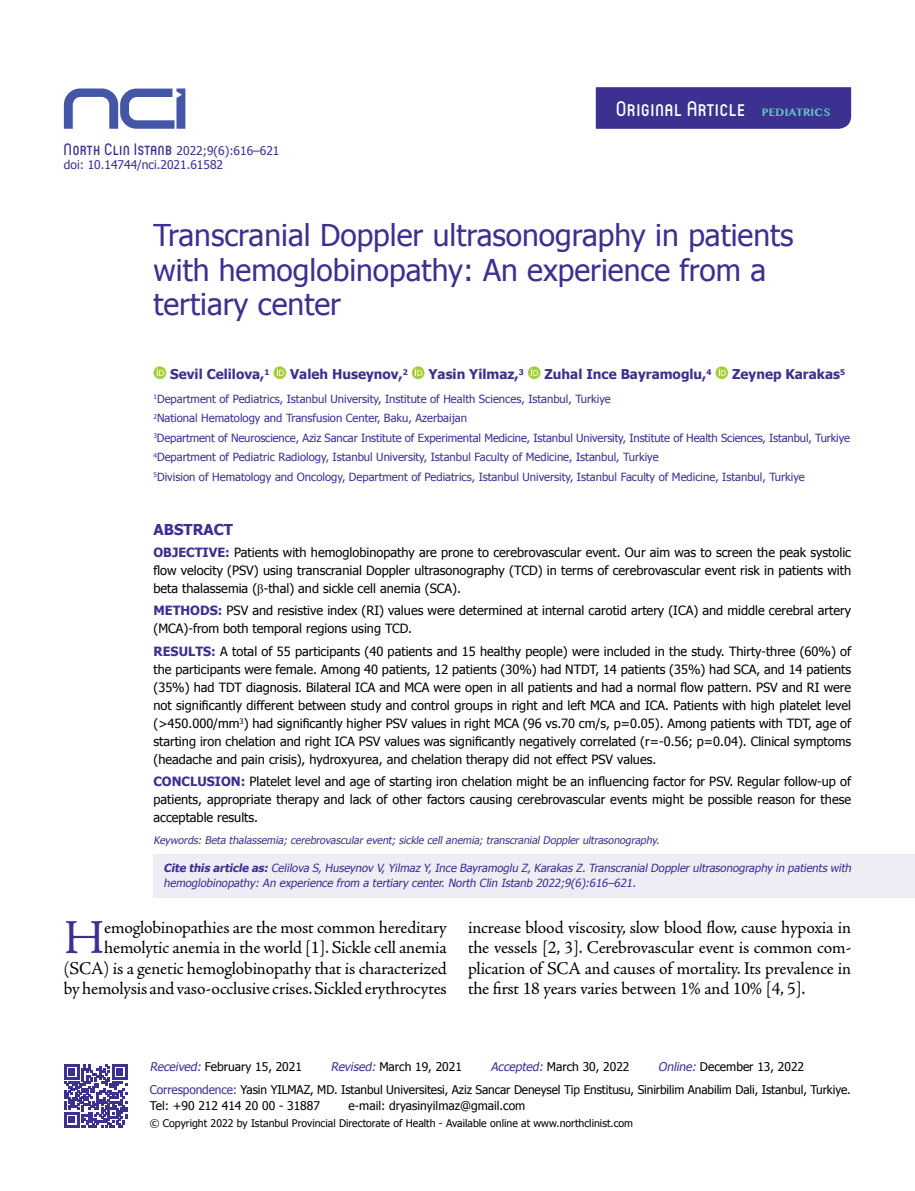
<style>
.page{position:relative;width:915px;height:1191px;background:#fff}
.page>*{position:absolute;margin:0;border:0;box-sizing:border-box;transform-origin:0 0}
.t1{font:48.9px "Adobe Jenson Pro";color:#3c3091}
.t2{font:30px/34.5px "Tahoma";color:#3c3091}
.t3{font:500 21px "Circula";letter-spacing:.055em;color:#fff}
.t4{font:18px/20.2px "Adobe Jenson Pro";letter-spacing:-.01em;color:#000;text-align:right}
.t5{font:700 15px "Tahoma";color:#3c3091}
.t6{font:700 13.5px "Tahoma";color:#3c3091}
.t7{font:12.75px/18px "Tahoma";color:#000;text-align:justify}
.t8{font:12px/23px "Tahoma";letter-spacing:-.01em;color:#000}
.t9{font:12px/14.4px "Tahoma";color:#3c3091}
.t10{font:11.25px/19.5px "Tahoma";color:#3c3091}
.t11{font:italic 11.25px/15px "Tahoma";color:#3c3091}
.t12{font:italic 10.5px "Tahoma";color:#3c3091}
.t13{font:10.5px "Tahoma";color:#000}
.s1{font-family:"Circula";font-weight:500;font-size:16.5px}
.s2{font-family:"Tamil MN";font-weight:700;font-size:11.25px;color:#62c6c1}
.s3{font-weight:700;color:#3c3091}
.s4{font-family:"Times New Roman"}
.s5{font-weight:700}
.s6{font-style:italic;color:#3c3091}
.s7{color:#3c3091}
</style>
<div class="page">
<svg style="left:153px;top:366px;width:13px;height:13px"></svg>
<svg style="left:157px;top:369px;width:7px;height:7px"></svg>
<svg style="left:273px;top:366px;width:13px;height:13px"></svg>
<svg style="left:277px;top:369px;width:7px;height:7px"></svg>
<svg style="left:411px;top:366px;width:13px;height:13px"></svg>
<svg style="left:415px;top:369px;width:7px;height:7px"></svg>
<svg style="left:527px;top:366px;width:13px;height:13px"></svg>
<svg style="left:531px;top:369px;width:7px;height:7px"></svg>
<svg style="left:715px;top:366px;width:13px;height:13px"></svg>
<svg style="left:718px;top:369px;width:7px;height:7px"></svg>
<svg style="left:64px;top:88px;width:121px;height:41px"></svg>
<div style="left:595px;top:87px;width:255px;height:42px;background:#3c3091"></div>
<svg style="left:64px;top:1064px;width:63px;height:63px"></svg>
<div style="left:153px;top:854px;width:761px;height:43px;background:#eeedf5"></div>
<p class="t9" style="left:64px;top:143px;width:217px"><span class="s1">North Clin Istanb</span> 2022;9(6):616–621 doi: 10.14744/nci.2021.61582</p>
<h3 class="t3" style="left:616px;top:96px;width:216px">Orıgınal Article <span class="s2">PEDIATRICS</span></h3>
<h2 class="t2" style="left:153px;top:217px;width:641px">Transcranial Doppler ultrasonography in patients with hemoglobinopathy: An experience from a tertiary center</h2>
<p class="t6" style="left:170px;top:365px;width:101px">Sevil Celilova,<sup>1</sup></p>
<p class="t6" style="left:290px;top:365px;width:119px">Valeh Huseynov,<sup>2</sup></p>
<p class="t6" style="left:428px;top:365px;width:97px">Yasin Yilmaz,<sup>3</sup></p>
<p class="t6" style="left:544px;top:365px;width:168px">Zuhal Ince Bayramoglu,<sup>4</sup></p>
<p class="t6" style="left:731px;top:365px;width:114px">Zeynep Karakas<sup>5</sup></p>
<p class="t10" style="left:153px;top:389px;width:697px"><sup>1</sup>Department of Pediatrics, Istanbul University, Institute of Health Sciences, Istanbul, Turkiye<br><sup>2</sup>National Hematology and Transfusion Center, Baku, Azerbaijan<br><sup>3</sup>Department of Neuroscience, Aziz Sancar Institute of Experimental Medicine, Istanbul University, Institute of Health Sciences, Istanbul, Turkiye <sup>4</sup>Department of Pediatric Radiology, Istanbul University, Istanbul Faculty of Medicine, Istanbul, Turkiye<br><sup>5</sup>Division of Hematology and Oncology, Department of Pediatrics, Istanbul University, Istanbul Faculty of Medicine, Istanbul, Turkiye</p>
<p class="t5" style="left:153px;top:519px;width:81px">ABSTRACT</p>
<p class="t7" style="left:153px;top:543px;width:699px"><span class="s3">OBJECTIVE:</span> Patients with hemoglobinopathy are prone to cerebrovascular event. Our aim was to screen the peak systolic flow velocity (PSV) using transcranial Doppler ultrasonography (TCD) in terms of cerebrovascular event risk in patients with beta thalassemia (<span class="s4">β</span>-thal) and sickle cell anemia (SCA).</p>
<p class="t7" style="left:153px;top:601px;width:699px"><span class="s3">METHODS:</span> PSV and resistive index (RI) values were determined at internal carotid artery (ICA) and middle cerebral artery (MCA)-from both temporal regions using TCD.</p>
<p class="t7" style="left:153px;top:641px;width:699px"><span class="s3">RESULTS:</span> A total of 55 participants (40 patients and 15 healthy people) were included in the study. Thirty-three (60%) of the participants were female. Among 40 patients, 12 patients (30%) had NTDT, 14 patients (35%) had SCA, and 14 patients (35%) had TDT diagnosis. Bilateral ICA and MCA were open in all patients and had a normal flow pattern. PSV and RI were not significantly different between study and control groups in right and left MCA and ICA. Patients with high platelet level (&gt;450.000/mm<sup>3</sup>) had significantly higher PSV values in right MCA (96 vs.70 cm/s, p=0.05). Among patients with TDT, age of starting iron chelation and right ICA PSV values was significantly negatively correlated (r=-0.56; p=0.04). Clinical symptoms (headache and pain crisis), hydroxyurea, and chelation therapy did not effect PSV values.</p>
<p class="t7" style="left:153px;top:772px;width:699px"><span class="s3">CONCLUSION:</span> Platelet level and age of starting iron chelation might be an influencing factor for PSV. Regular follow-up of patients, appropriate therapy and lack of other factors causing cerebrovascular events might be possible reason for these acceptable results.</p>
<p class="t12" style="left:153px;top:833px;width:509px">Keywords: Beta thalassemia; cerebrovascular event; sickle cell anemia; transcranial Doppler ultrasonography.</p>
<p class="t11" style="left:163px;top:860px;width:691px"><span class="s5">Cite this article as:</span>Celilova S, Huseynov V, Yilmaz Y, Ince Bayramoglu Z, Karakas Z. Transcranial Doppler ultrasonography in patients with hemoglobinopathy : An experience from a tertiary center. North Clin Istanb 2022;9(6):616–621.</p>
<h3 class="t4" style="left:64px;top:917px;width:384px">emoglobinopathies are the most common hereditary hemolytic anemia in the world [1]. Sickle cell anemia (SCA) is a genetic hemoglobinopathy that is characterized by hemolysis and vaso-occlusive crises. Sickled erythrocytes</h3>
<h3 class="t4" style="left:468px;top:917px;width:384px;text-align:justify">increase blood viscosity, slow blood flow, cause hypoxia in the vessels [2, 3]. Cerebrovascular event is common com&shy;plication of SCA and causes of mortality. Its prevalence in the first 18 years varies between 1% and 10% [4, 5].</h3>
<h1 class="t1" style="left:64px;top:910px;width:42px">H</h1>
<p class="t8" style="left:150px;top:1054px;width:702px;text-indent:508px"><span class="s6">Online:</span> December 13, 2022<br><span class="s7">Correspondence:</span> Yasin YILMAZ, MD. Istanbul Universitesi, Aziz Sancar Deneysel Tip Enstitusu, Sinirbilim Anabilim Dali, Istanbul, Turkiye.</p>
<p class="t8" style="left:150px;top:1094px;width:171px">Tel: +90 212 414 20 00 - 31887</p>
<p class="t8" style="left:348px;top:1094px;width:178px">e-mail: dryasinyilmaz@gmail.com</p>
<p class="t13" style="left:150px;top:1116px;width:484px">© Copyright 2022 by Istanbul Provincial Directorate of Health - Available online at www.northclinist.com</p>
<p class="t8" style="left:150px;top:1054px;width:153px"><span class="s6">Received:</span> February 15, 2021</p>
<p class="t8" style="left:330px;top:1054px;width:133px"><span class="s6">Revised:</span> March 19, 2021</p>
<p class="t8" style="left:490px;top:1054px;width:140px"><span class="s6">Accepted:</span> March 30, 2022</p>
</div>
